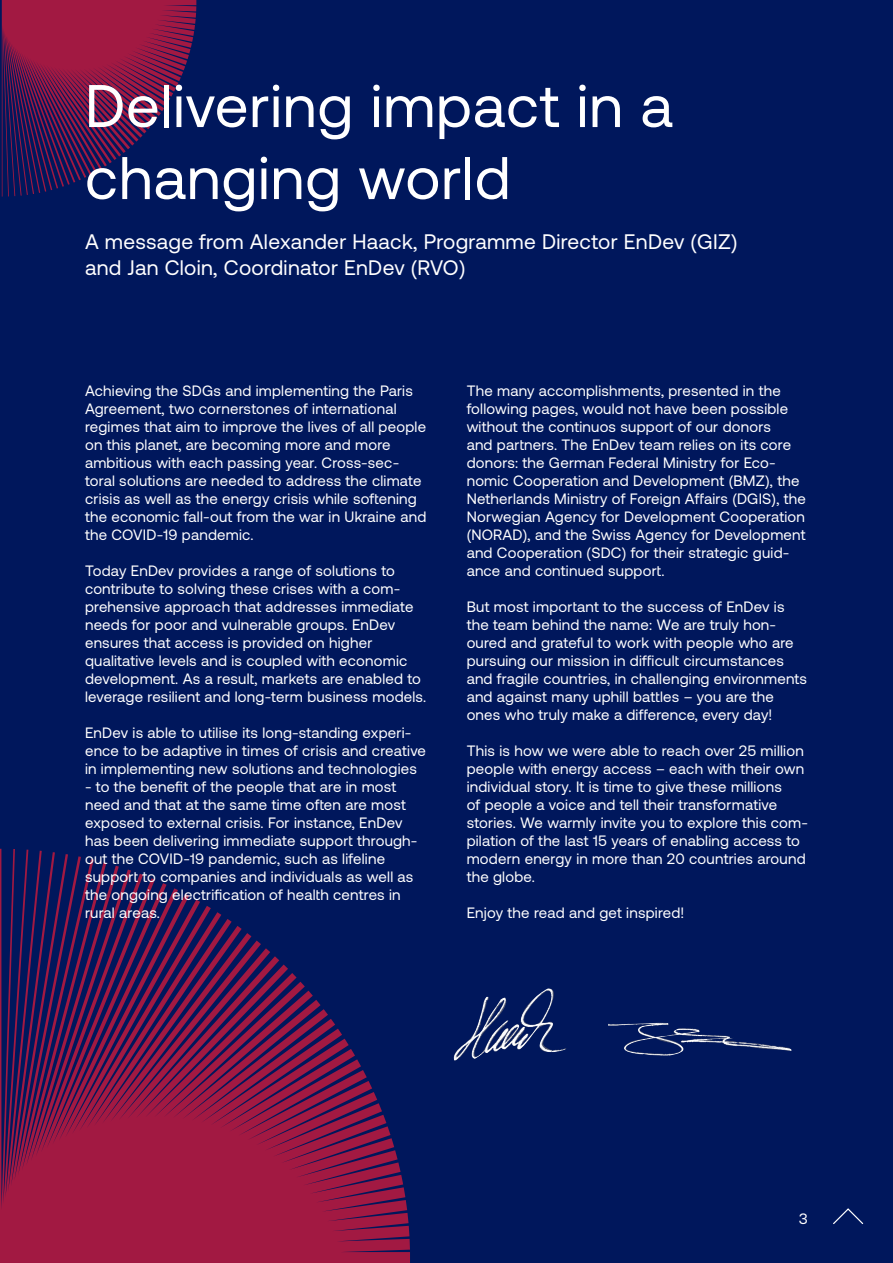
<style>
.page{position:relative;width:893px;height:1263px;background:#00175c}
.page>*{position:absolute;margin:0;border:0;box-sizing:border-box;transform-origin:0 0}
.Flisstext{font:60px/72px "Aeonik";letter-spacing:.015em;color:#fff}
.Flisstext-2{font:21px/25.2px "Aeonik";letter-spacing:.015em;color:#fff}
.Flisstext-3{font:15px/18px "Aeonik";letter-spacing:.015em;color:#fff}
.Liste_1{font:15px "Aeonik";color:#fff}
</style>
<div class="page">
<svg style="left:0;top:849px;width:410px;height:414px"></svg>
<svg style="left:2px;top:0;width:194px;height:197px"></svg>
<img style="left:608px;top:1022px;width:184px;height:34px">
<div style="left:402px;top:982px;width:206px;height:85px;background:#00175c"></div>
<img style="left:453px;top:988px;width:114px;height:72px">
<svg style="left:833px;top:1208px;width:31px;height:17px"></svg>
<p class="Flisstext" style="left:85px;top:70px;width:589px">Delivering impact in a changing world</p>
<p class="Flisstext-2" style="left:85px;top:230px;width:654px">A message from Alexander Haack, Programme Director EnDev (GIZ) and Jan Cloin, Coordinator EnDev (RVO)</p>
<p class="Flisstext-3" style="left:85px;top:382px;width:343px">Achieving the SDGs and implementing the Paris Agreement, two cornerstones of international regimes that aim to improve the lives of all people on this planet, are becoming more and more ambitious with each passing year. Cross-sec&shy;toral solutions are needed to address the climate crisis as well as the energy crisis while softening the economic fall-out from the war in Ukraine and the COVID-19 pandemic.</p>
<p class="Flisstext-3" style="left:85px;top:562px;width:343px">Today EnDev provides a range of solutions to contribute to solving these crises with a com&shy;prehensive approach that addresses immediate needs for poor and vulnerable groups. EnDev ensures that access is provided on higher qualitative levels and is coupled with economic development. As a result, markets are enabled to leverage resilient and long-term business models.</p>
<p class="Flisstext-3" style="left:85px;top:724px;width:342px">EnDev is able to utilise its long-standing experi&shy;ence to be adaptive in times of crisis and creative in implementing new solutions and technologies</p>
<p class="Flisstext-3" style="left:85px;top:778px;width:334px">- to the benefit of the people that are in most need and that at the same time often are most exposed to external crisis. For instance, EnDev has been delivering immediate support through&shy;out the COVID-19 pandemic, such as lifeline support to companies and individuals as well as the ongoing electrification of health centres in rural areas.</p>
<p class="Flisstext-3" style="left:467px;top:382px;width:341px">The many accomplishments, presented in the following pages, would not have been possible without the continuos support of our donors<br>and partners. The EnDev team relies on its core donors: the German Federal Ministry for Eco&shy;nomic Cooperation and Development (BMZ), the Netherlands Ministry of Foreign Affairs (DGIS), the Norwegian Agency for Development Cooperation (NORAD), and the Swiss Agency for Development and Cooperation (SDC) for their strategic guid&shy;ance and continued support.</p>
<p class="Flisstext-3" style="left:467px;top:598px;width:342px">But most important to the success of EnDev is the team behind the name: We are truly hon&shy;oured and grateful to work with people who are pursuing our mission in difficult circumstances and fragile countries, in challenging environments and against many uphill battles – you are the ones who truly make a difference, every day!</p>
<p class="Flisstext-3" style="left:467px;top:742px;width:343px">This is how we were able to reach over 25 million people with energy access – each with their own individual story. It is time to give these millions<br>of people a voice and tell their transformative stories. We warmly invite you to explore this com&shy;pilation of the last 15 years of enabling access to modern energy in more than 20 countries around the globe.</p>
<p class="Flisstext-3" style="left:467px;top:904px;width:219px">Enjoy the read and get inspired!</p>
<p class="Liste_1" style="left:799px;top:1211px;width:10px">3</p>
</div>
